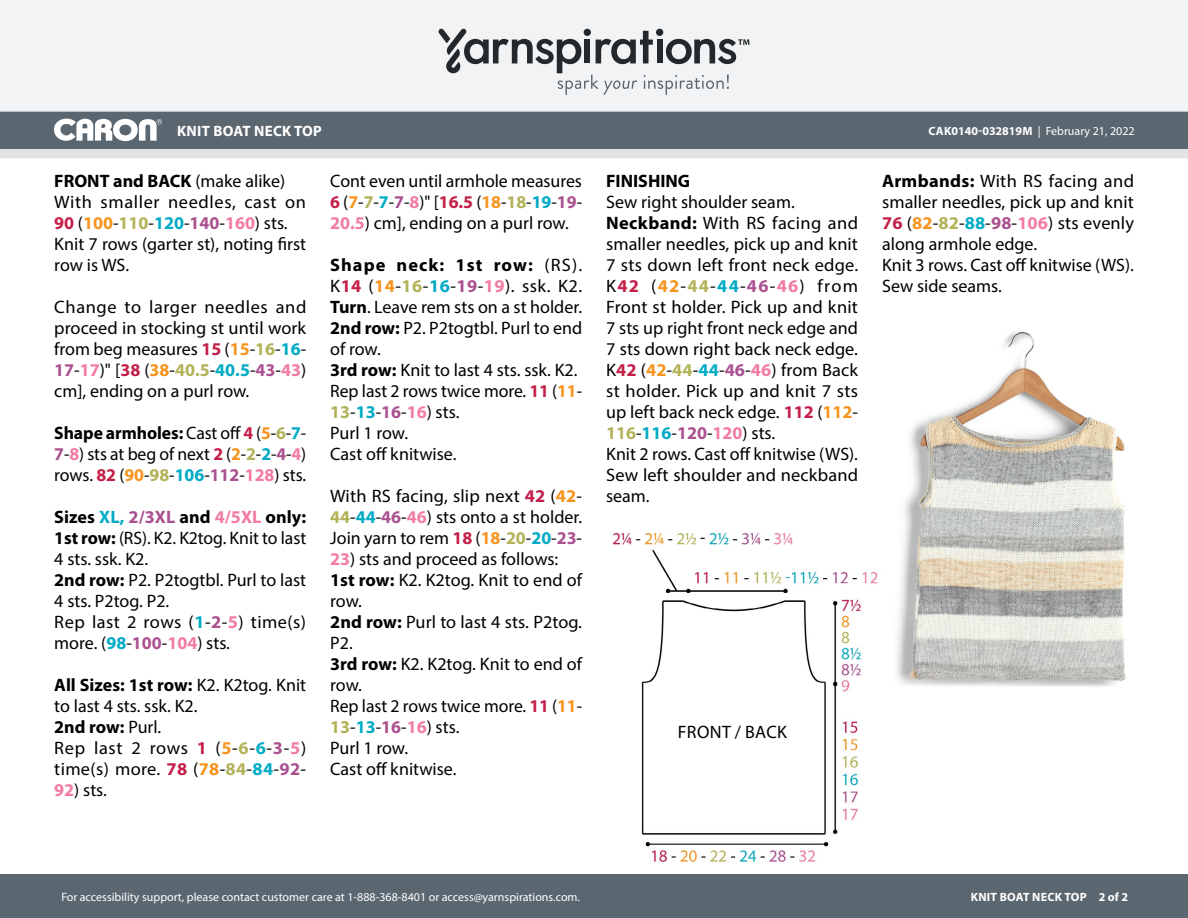
<style>
.page{position:relative;width:1188px;height:918px;background:#fff}
.page>*{position:absolute;margin:0;border:0;box-sizing:border-box;transform-origin:0 0}
.Body_-__Color_coded{font:18px/21px "Myriad Pro";color:#000}
.Body_-__Color_coded-2{font:18px/21px "Myriad Pro";letter-spacing:.035em;color:#000}
.Body_-__Color_coded-3{font:18px/21px "Myriad Pro";letter-spacing:.03em;color:#000}
.Body_-__Color_coded-4{font:18px/21px "Myriad Pro";letter-spacing:.02em;color:#000}
.Body_-__Color_coded-5{font:700 18px "Myriad Pro";color:#000}
.Diagram___Schematic{font:18px "Myriad Pro";letter-spacing:.02em;color:#000}
.t1{font:700 15px "Myriad Pro";letter-spacing:.02em;color:#fff}
.t2{font:12px "Myriad Pro";color:#fff}
.t3{font:700 12px "Myriad Pro";letter-spacing:.02em;color:#fff}
.s1{font-weight:700}
.s2{font-weight:400}
.s3{font-weight:700;color:#c31f49}
.s4{font-weight:700;color:#f7941e}
.s5{font-weight:700;color:#b2b258}
.s6{font-weight:700;color:#00abc5}
.s7{font-weight:700;color:#ab5190}
.s8{font-weight:700;color:#f27ca2}
</style>
<div class="page">
<div style="left:0;top:875px;width:1188px;height:43px;background:#5a6670"></div>
<div style="left:0;top:149px;width:1188px;height:9px;background:#e4e3e3"></div>
<div style="left:0;top:111px;width:1188px;height:38px;background:#5a6670"></div>
<div style="left:0;top:0;width:1188px;height:112px;background:#f2f3f4"></div>
<svg style="left:438px;top:29px;width:311px;height:66px"></svg>
<svg style="left:54px;top:119px;width:108px;height:22px"></svg>
<img style="left:896px;top:332px;width:230px;height:355px">
<img style="left:612px;top:532px;width:266px;height:330px">
<p class="t1" style="left:177px;top:121px;width:146px">KNIT BOAT NECK TOP</p>
<p class="t2" style="left:928px;top:124px;width:208px"><span class="s1">CAK0140-032819M</span> | February 21, 2022</p>
<p class="Body_-__Color_coded-5" style="left:54px;top:169px;width:232px">FRONT and BACK <span class="s2">(make alike)</span></p>
<p class="Body_-__Color_coded-2" style="left:54px;top:191px;width:253px">With smaller needles, cast on<br><span class="s3">90</span> (<span class="s4">100</span>-<span class="s5">110</span>-<span class="s6">120</span>-<span class="s7">140</span>-<span class="s8">160</span>) sts.</p>
<p class="Body_-__Color_coded" style="left:54px;top:233px;width:253px">Knit 7 rows (garter st), noting first row is WS.</p>
<p class="Body_-__Color_coded" style="left:54px;top:296px;width:254px;text-align:justify">Change to larger needles and proceed in stocking st until work from beg measures <span class="s3">15</span> (<span class="s4">15</span>-<span class="s5">16</span>-<span class="s6">16</span>- <span class="s7">17</span>-<span class="s8">17</span>)" [<span class="s3">38</span> (<span class="s4">38</span>-<span class="s5">40.5</span>-<span class="s6">40.5</span>-<span class="s7">43</span>-<span class="s8">43</span>) cm], ending on a purl row.</p>
<p class="Body_-__Color_coded" style="left:54px;top:422px;width:253px;text-align:justify"><span class="s1">Shape armholes:</span> Cast off <span class="s3">4</span> (<span class="s4">5</span>-<span class="s5">6</span>-<span class="s6">7</span>- <span class="s7">7</span>-<span class="s8">8</span>) sts at beg of next <span class="s3">2</span> (<span class="s4">2</span>-<span class="s5">2</span>-<span class="s6">2</span>-<span class="s7">4</span>-<span class="s8">4</span>) rows. <span class="s3">82</span> (<span class="s4">90</span>-<span class="s5">98</span>-<span class="s6">106</span>-<span class="s7">112</span>-<span class="s8">128</span>) sts.</p>
<p class="Body_-__Color_coded" style="left:54px;top:506px;width:253px;text-align:justify"><span class="s1">Sizes</span> <span class="s6">XL,</span> <span class="s7">2/3XL</span> <span class="s1">and</span> <span class="s8">4/5XL</span> <span class="s1">only:<br>1st row:</span> (RS). K2. K2tog. Knit to last 4 sts. ssk. K2.</p>
<p class="Body_-__Color_coded" style="left:54px;top:569px;width:253px"><span class="s1">2nd row:</span> P2. P2togtbl. Purl to last<br>4 sts. P2tog. P2.</p>
<p class="Body_-__Color_coded-4" style="left:54px;top:611px;width:253px">Rep last 2 rows (<span class="s6">1</span>-<span class="s7">2</span>-<span class="s8">5</span>) time(s) more. (<span class="s6">98</span>-<span class="s7">100</span>-<span class="s8">104</span>) sts.</p>
<p class="Body_-__Color_coded" style="left:54px;top:674px;width:253px"><span class="s1">All Sizes: 1st row:</span> K2. K2tog. Knit to last 4 sts. ssk. K2.</p>
<p class="Body_-__Color_coded-5" style="left:54px;top:715px;width:109px">2nd row: <span class="s2">Purl.</span></p>
<p class="Body_-__Color_coded-3" style="left:54px;top:737px;width:253px">Rep last 2 rows <span class="s3">1</span> (<span class="s4">5</span>-<span class="s5">6</span>-<span class="s6">6</span>-<span class="s7">3</span>-<span class="s8">5</span>) time(s) more. <span class="s3">78</span> (<span class="s4">78</span>-<span class="s5">84</span>-<span class="s6">84</span>-<span class="s7">92</span>-</p>
<p class="Body_-__Color_coded" style="left:54px;top:779px;width:54px"><span class="s8">92</span>) sts.</p>
<p class="Body_-__Color_coded" style="left:882px;top:170px;width:253px;text-align:justify"><span class="s1">Armbands:</span> With RS facing and smaller needles, pick up and knit <span class="s3">76</span> (<span class="s4">82</span>-<span class="s5">82</span>-<span class="s6">88</span>-<span class="s7">98</span>-<span class="s8">106</span>) sts evenly along armhole edge.</p>
<p class="Body_-__Color_coded" style="left:882px;top:254px;width:253px">Knit 3 rows. Cast off knitwise (WS).</p>
<p class="Body_-__Color_coded" style="left:882px;top:275px;width:121px">Sew side seams.</p>
<p class="Body_-__Color_coded" style="left:330px;top:170px;width:253px;text-align:justify">Cont even until armhole measures <span class="s3">6</span> (<span class="s4">7</span>-<span class="s5">7</span>-<span class="s6">7</span>-<span class="s7">7</span>-<span class="s8">8</span>)" [<span class="s3">16.5</span> (<span class="s4">18</span>-<span class="s5">18</span>-<span class="s6">19</span>-<span class="s7">19</span>- <span class="s8">20.5</span>) cm], ending on a purl row.</p>
<p class="Body_-__Color_coded" style="left:330px;top:254px;width:253px;text-align:justify"><span class="s1">Shape neck: 1st row:</span> (RS).<br>K<span class="s3">14</span> (<span class="s4">14</span>-<span class="s5">16</span>-<span class="s6">16</span>-<span class="s7">19</span>-<span class="s8">19</span>). ssk. K2.<br><span class="s1">Turn</span>. Leave rem sts on a st holder.</p>
<p class="Body_-__Color_coded" style="left:330px;top:317px;width:253px"><span class="s1">2nd row:</span> P2. P2togtbl. Purl to end of row.</p>
<p class="Body_-__Color_coded" style="left:330px;top:359px;width:249px"><span class="s1">3rd row:</span> Knit to last 4 sts. ssk. K2.</p>
<p class="Body_-__Color_coded" style="left:330px;top:380px;width:253px">Rep last 2 rows twice more. <span class="s3">11</span> (<span class="s4">11</span>-<br><span class="s5">13</span>-<span class="s6">13</span>-<span class="s7">16</span>-<span class="s8">16</span>) sts.</p>
<p class="Body_-__Color_coded" style="left:330px;top:422px;width:80px">Purl 1 row.</p>
<p class="Body_-__Color_coded" style="left:330px;top:443px;width:128px">Cast off knitwise.</p>
<p class="Body_-__Color_coded" style="left:330px;top:485px;width:253px;text-align:justify">With RS facing, slip next <span class="s3">42</span> (<span class="s4">42</span>- <span class="s5">44</span>-<span class="s6">44</span>-<span class="s7">46</span>-<span class="s8">46</span>) sts onto a st holder.<br>Join yarn to rem <span class="s3">18</span> (<span class="s4">18</span>-<span class="s5">20</span>-<span class="s6">20</span>-<span class="s7">23</span>-</p>
<p class="Body_-__Color_coded" style="left:330px;top:548px;width:230px"><span class="s8">23</span>) sts and proceed as follows:</p>
<p class="Body_-__Color_coded" style="left:330px;top:569px;width:253px"><span class="s1">1st row:</span> K2. K2tog. Knit to end of row.</p>
<p class="Body_-__Color_coded" style="left:330px;top:611px;width:253px"><span class="s1">2nd row:</span> Purl to last 4 sts. P2tog.<br>P2.</p>
<p class="Body_-__Color_coded" style="left:330px;top:653px;width:253px"><span class="s1">3rd row:</span> K2. K2tog. Knit to end of row.</p>
<p class="Body_-__Color_coded" style="left:330px;top:695px;width:253px">Rep last 2 rows twice more. <span class="s3">11</span> (<span class="s4">11</span>-<br><span class="s5">13</span>-<span class="s6">13</span>-<span class="s7">16</span>-<span class="s8">16</span>) sts.</p>
<p class="Body_-__Color_coded" style="left:330px;top:737px;width:80px">Purl 1 row.</p>
<p class="Body_-__Color_coded" style="left:330px;top:758px;width:128px">Cast off knitwise.</p>
<p class="Body_-__Color_coded-5" style="left:606px;top:169px;width:86px">FINISHING</p>
<p class="Body_-__Color_coded" style="left:606px;top:191px;width:190px">Sew right shoulder seam.</p>
<p class="Body_-__Color_coded" style="left:606px;top:212px;width:254px;text-align:justify"><span class="s1">Neckband:</span> With RS facing and smaller needles, pick up and knit 7 sts down left front neck edge.<br>K<span class="s3">42</span> (<span class="s4">42</span>-<span class="s5">44</span>-<span class="s6">44</span>-<span class="s7">46</span>-<span class="s8">46</span>) from Front st holder. Pick up and knit 7 sts up right front neck edge and 7 sts down right back neck edge.<br>K<span class="s3">42</span> (<span class="s4">42</span>-<span class="s5">44</span>-<span class="s6">44</span>-<span class="s7">46</span>-<span class="s8">46</span>) from Back st holder. Pick up and knit 7 sts up left back neck edge. <span class="s3">112</span> (<span class="s4">112</span>- <span class="s5">116</span>-<span class="s6">116</span>-<span class="s7">120</span>-<span class="s8">120</span>) sts.</p>
<p class="Body_-__Color_coded" style="left:606px;top:443px;width:254px;text-align:justify">Knit 2 rows. Cast off knitwise (WS).<br>Sew left shoulder and neckband seam.</p>
<p class="Diagram___Schematic" style="left:678px;top:721px;width:111px">FRONT / BACK</p>
<p class="t2" style="left:61px;top:889px;width:520px">For accessibility support, please contact customer care at 1-888-368-8401 or access@yarnspirations.com.</p>
<p class="t3" style="left:971px;top:889px;width:159px">KNIT BOAT NECK TOP 2 of 2</p>
</div>
